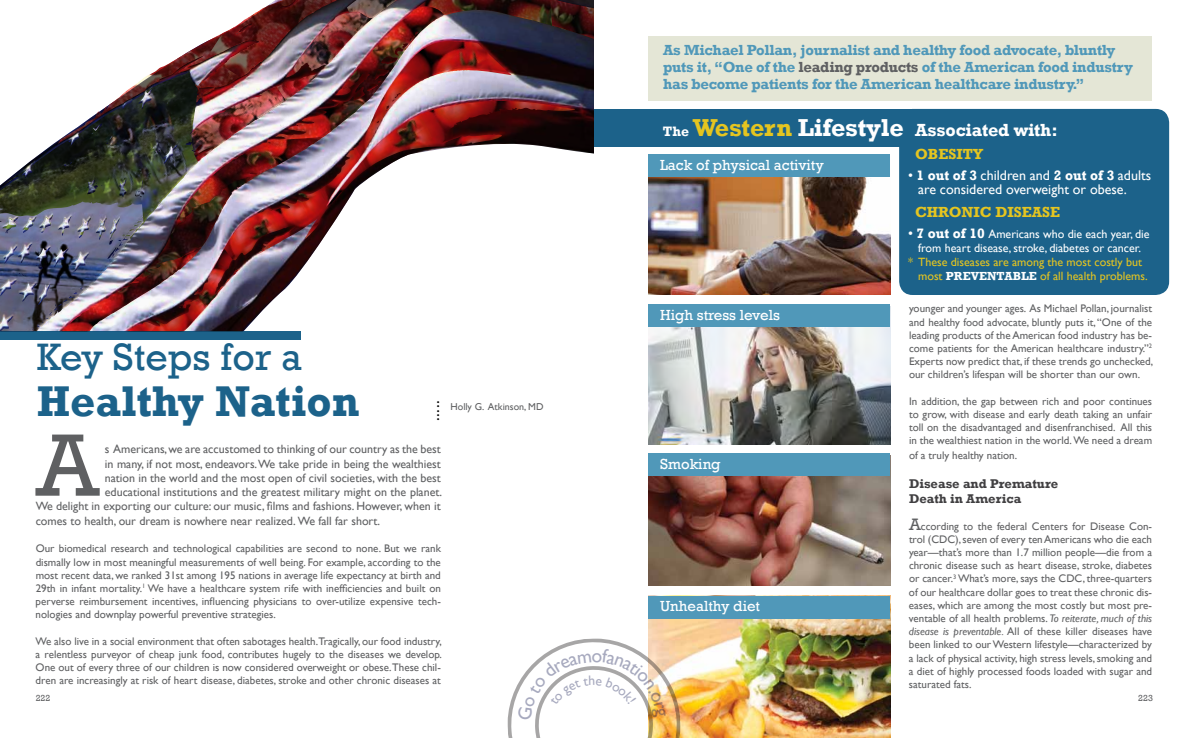
<style>
.page{position:relative;width:1188px;height:738px;background:#fff}
.page>*{position:absolute;margin:0;border:0;box-sizing:border-box;transform-origin:0 0}
.t1{font:90px "Rockwell";color:#5f6062}
.t2{font:700 44.1px "Rockwell";color:#1c628a}
.t3{font:39.2px "Rockwell";color:#1c628a}
.t4{font:700 25.1px "Rockwell";letter-spacing:-.01em;color:#fff}
.t5{font:700 18px "Rockwell";letter-spacing:-.01em;color:#fff}
.t6{font:700 15px/17px "Rockwell";letter-spacing:-.02em;color:#5098b9}
.t7{font:15px "Rockwell";color:#fff}
.t8{font:700 15px "Rockwell";color:#e5c520}
.t9{font:14px/14px "Gill Sans";color:#fff}
.t10{font:500 14px "Futura";color:#000}
.t11{font:700 13px/15.6px "Rockwell";color:#414042}
.t12{font:12px/14.4px "Gill Sans";color:#5f6062}
.t13{font:12px/14px "Gill Sans";color:#fff;text-align:center}
.t14{font:12px/14px "Gill Sans";color:#e5c520}
.t15{font:11px/13.2px "Gill Sans";color:#5f6062;text-align:justify}
.t16{font:10px "Gill Sans";color:#5f6062}
.t17{font:9px "Rockwell";color:#5f6062}
.s1{color:#5f6062}
.s2{font-size:14px}
.s3{color:#e5c520}
.s4{font-family:"Rockwell";font-weight:700}
.s5{font-family:"Rockwell";font-weight:700;font-size:14px}
.s6{font-family:"Rockwell";font-weight:700;color:#fff}
.s7{font-family:"Rockwell";font-size:17px}
.s8{font-style:italic}
</style>
<div class="page">
<img style="left:240px;top:0;width:354px;height:331px">
<img style="left:350px;top:41px;width:162px;height:123px">
<img style="left:258px;top:148px;width:109px;height:127px">
<img style="left:202px;top:284px;width:38px;height:47px">
<img style="left:415px;top:0;width:135px;height:30px">
<img style="left:550px;top:0;width:44px;height:39px">
<img style="left:198px;top:140px;width:135px;height:83px">
<img style="left:286px;top:6px;width:157px;height:134px">
<img style="left:143px;top:175px;width:115px;height:109px">
<img style="left:143px;top:247px;width:59px;height:84px">
<img style="left:347px;top:0;width:50px;height:19px">
<img style="left:318px;top:12px;width:55px;height:66px">
<img style="left:259px;top:77px;width:59px;height:43px">
<img style="left:198px;top:87px;width:88px;height:75px">
<img style="left:156px;top:40px;width:103px;height:104px">
<img style="left:208px;top:0;width:129px;height:77px">
<img style="left:0;top:71px;width:198px;height:168px">
<img style="left:0;top:201px;width:143px;height:130px">
<div style="left:0;top:331px;width:301px;height:8px;background:#1c628a"></div>
<div style="left:594px;top:109px;width:508px;height:37px;background:#1c628a"></div>
<div style="left:648px;top:36px;width:504px;height:64px;background:#e4e6d6"></div>
<img style="left:648px;top:327px;width:242px;height:118px">
<img style="left:648px;top:619px;width:242px;height:119px">
<img style="left:648px;top:476px;width:242px;height:110px">
<img style="left:648px;top:177px;width:242px;height:118px">
<div style="left:648px;top:154px;width:242px;height:23px;background:#5098b9"></div>
<div style="left:648px;top:304px;width:242px;height:23px;background:#5098b9"></div>
<div style="left:648px;top:453px;width:242px;height:23px;background:#5098b9"></div>
<div style="left:648px;top:596px;width:242px;height:23px;background:#5098b9"></div>
<div style="left:899px;top:109px;width:270px;height:186px;background:#1c628a;border-radius:14px"></div>
<svg style="left:507px;top:633px;width:179px;height:105px"></svg>
<h3 class="t6" style="left:663px;top:42px;width:471px">As Michael Pollan, journalist and healthy food advocate, bluntly puts it, “One of the <span class="s1">leading products</span> of the American food industry has become patients for the American healthcare industry.”</h3>
<h3 class="t3" style="left:37px;top:335px;width:267px">Key Steps for a</h3>
<h2 class="t2" style="left:37px;top:375px;width:324px">Healthy Nation</h2>
<p class="t10" style="left:452px;top:400px;width:23px;rotate:90deg">.....</p>
<h1 class="t1" style="left:36px;top:414px;width:64px">A</h1>
<p class="t12" style="left:105px;top:442px;width:339px;text-align:justify">s Americans, we are accustomed to thinking of our country as the best in many, if not most, endeavors. We take pride in being the wealthiest nation in the world and the most open of civil societies, with the best educational institutions and the greatest military might on the planet.</p>
<p class="t12" style="left:36px;top:499px;width:407px">We delight in exporting our culture: our music, films and fashions. However, when it comes to health, our dream is nowhere near realized. We fall far short.</p>
<p class="t15" style="left:36px;top:542px;width:407px">Our biomedical research and technological capabilities are second to none. But we rank dismally low in most meaningful measurements of well being. For example, according to the most recent data, we ranked 31st among 195 nations in average life expectancy at birth and 29th in infant mortality.<sup>1</sup> We have a healthcare system rife with inefficiencies and built on perverse reimbursement incentives, influencing physicians to over-utilize expensive tech&shy;nologies and downplay powerful preventive strategies.</p>
<p class="t15" style="left:36px;top:634px;width:408px">We also live in a social environment that often sabotages health.Tragically, our food industry, a relentless purveyor of cheap junk food, contributes hugely to the diseases we develop.<br>One out of every three of our children is now considered overweight or obese.These chil&shy;dren are increasingly at risk of heart disease, diabetes, stroke and other chronic diseases at</p>
<p class="t16" style="left:451px;top:401px;width:95px">Holly G. Atkinson, MD</p>
<h3 class="t4" style="left:663px;top:112px;width:243px"><span class="s2">The</span> <span class="s3">Western</span> Lifestyle</h3>
<h3 class="t5" style="left:915px;top:119px;width:144px">Associated with:</h3>
<h3 class="t8" style="left:915px;top:145px;width:70px">OBESITY</h3>
<p class="t9" style="left:918px;top:168px;width:235px;text-indent:-10px">• <span class="s4">1 out of 3</span> children and <span class="s4">2 out of 3</span> adults are considered overweight or obese.</p>
<h3 class="t8" style="left:915px;top:203px;width:147px">CHRONIC DISEASE</h3>
<p class="t13" style="left:908px;top:227px;width:243px"><span class="s2">•</span> <span class="s5">7 out of 10</span> Americans who die each year, die from heart disease, stroke, diabetes or cancer.</p>
<p class="t14" style="left:918px;top:255px;width:231px;text-indent:-10px">* These diseases are among the most costly but most <span class="s6">PREVENTABLE</span> of all health problems.</p>
<h3 class="t7" style="left:660px;top:156px;width:165px">Lack of physical activity</h3>
<h3 class="t7" style="left:660px;top:307px;width:121px">High stress levels</h3>
<h3 class="t7" style="left:660px;top:455px;width:62px">Smoking</h3>
<h3 class="t7" style="left:660px;top:598px;width:102px">Unhealthy diet</h3>
<p class="t15" style="left:909px;top:302px;width:246px">younger and younger ages. As Michael Pollan, journalist and healthy food advocate, bluntly puts it, “One of the leading products of the American food industry has be&shy;come patients for the American healthcare industry.”<sup>2<br></sup>Experts now predict that, if these trends go unchecked, our children’s lifespan will be shorter than our own.</p>
<p class="t15" style="left:909px;top:394px;width:245px">In addition, the gap between rich and poor continues to grow, with disease and early death taking an unfair toll on the disadvantaged and disenfranchised. All this in the wealthiest nation in the world. We need a dream</p>
<p class="t15" style="left:909px;top:448px;width:110px">of a truly healthy nation.</p>
<p class="t11" style="left:909px;top:475px;width:151px">Disease and Premature<br>Death in America</p>
<p class="t15" style="left:909px;top:519px;width:245px"><span class="s7">A</span>ccording to the federal Centers for Disease Con&shy;trol (CDC), seven of every ten Americans who die each year—that’s more than 1.7 million people—die from a chronic disease such as heart disease, stroke, diabetes or cancer.<sup>3</sup> What’s more, says the CDC, three-quarters of our healthcare dollar goes to treat these chronic dis&shy;eases, which are among the most costly but most pre&shy;ventable of all health problems. <span class="s8">To reiterate, much of this disease is preventable.</span> All of these killer diseases have been linked to our Western lifestyle—characterized by a lack of physical activity, high stress levels, smoking and a diet of highly processed foods loaded with sugar and saturated fats.</p>
<p class="t17" style="left:36px;top:693px;width:16px">222</p>
<p class="t17" style="left:1138px;top:693px;width:16px">223</p>
</div>
